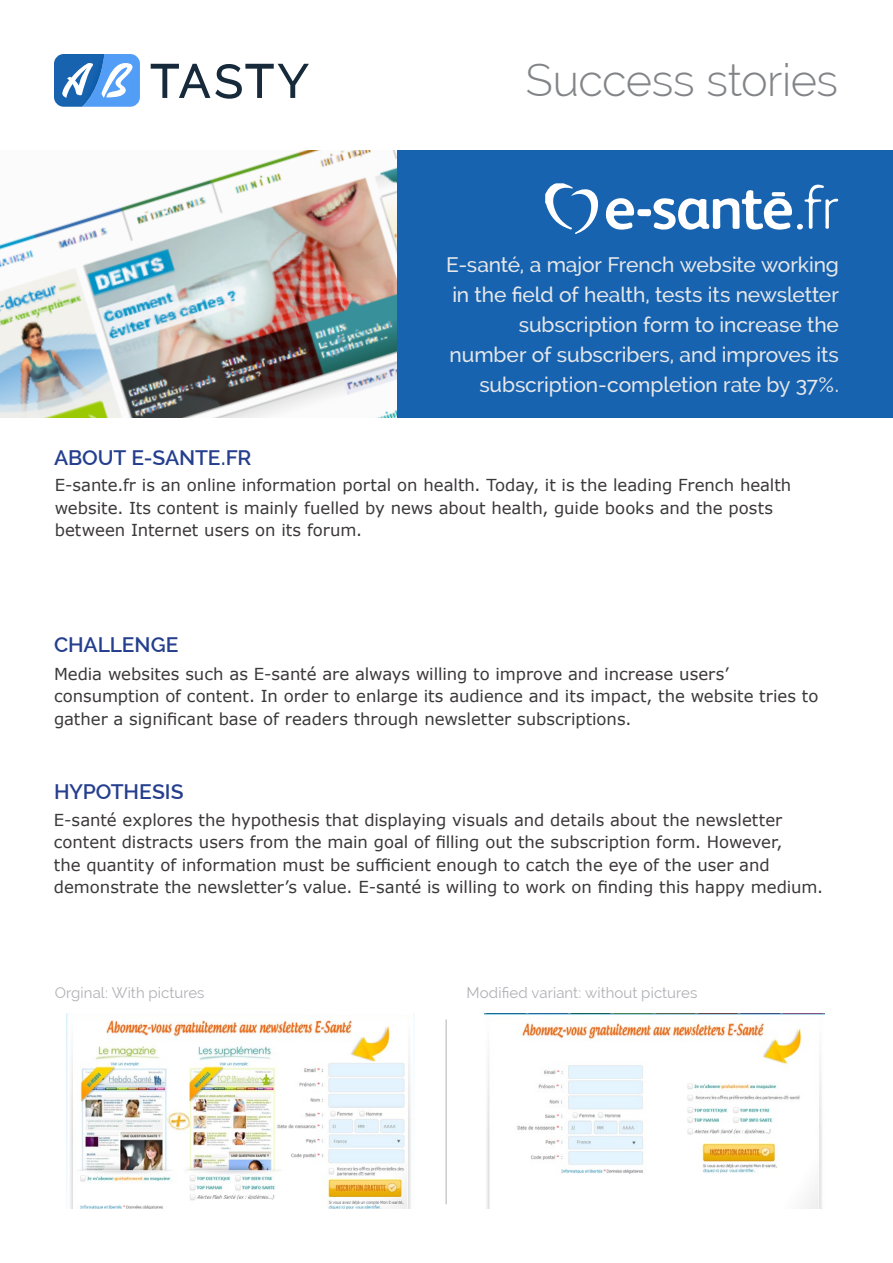
<style>
.page{position:relative;width:893px;height:1263px;background:#fff}
.page>*{position:absolute;margin:0;border:0;box-sizing:border-box;transform-origin:0 0}
.t1{font:300 45px "Raleway";letter-spacing:-.01em;color:#828487}
.t2{font:500 21px/30px "Raleway";letter-spacing:-.005em;color:#e6e7e9;text-align:right}
.Title_1{font:600 21px "Raleway";letter-spacing:-.005em;color:#253f8e}
.Body{font:16.5px/22.5px "Verdana";color:#3b3839}
.Paragraph_Style_1{font:15px "Raleway";letter-spacing:.005em;color:#b0b1b5}
</style>
<div class="page">
<svg style="left:151px;top:64px;width:158px;height:35px"></svg>
<svg style="left:54px;top:54px;width:86px;height:53px"></svg>
<div style="left:0;top:151px;width:893px;height:267px;background:#1763b0"></div>
<img style="left:0;top:151px;width:397px;height:267px">
<svg style="left:545px;top:183px;width:53px;height:51px"></svg>
<svg style="left:605px;top:184px;width:233px;height:46px"></svg>
<img style="left:67px;top:1013px;width:344px;height:196px">
<img style="left:485px;top:1013px;width:340px;height:196px">
<hr style="left:446px;top:1019px;width:1px;height:185px;background:#b0b1b5">
<p class="t1" style="left:526px;top:54px;width:314px">Success stories</p>
<p class="Title_1" style="left:54px;top:446px;width:199px">ABOUT E-SANTE.FR</p>
<p class="t2" style="left:446px;top:249px;width:394px">E-santé, a major French website working in the field of health, tests its newsletter subscription form to increase the number of subscribers, and improves its subscription-completion rate by 37%.</p>
<p class="Body" style="left:55px;top:474px;width:738px">E-sante.fr is an online information portal on health. Today, it is the leading French health website. Its content is mainly fuelled by news about health, guide books and the posts between Internet users on its forum.</p>
<p class="Title_1" style="left:54px;top:633px;width:126px">CHALLENGE</p>
<p class="Body" style="left:54px;top:662px;width:766px">Media websites such as E-santé are always willing to improve and increase users’ consumption of content. In order to enlarge its audience and its impact, the website tries to gather a significant base of readers through newsletter subscriptions.</p>
<p class="Title_1" style="left:54px;top:779px;width:131px">HYPOTHESIS</p>
<p class="Body" style="left:54px;top:808px;width:771px">E-santé explores the hypothesis that displaying visuals and details about the newsletter content distracts users from the main goal of filling out the subscription form. However,<br>the quantity of information must be sufficient enough to catch the eye of the user and demonstrate the newsletter’s value. E-santé is willing to work on finding this happy medium.</p>
<p class="Paragraph_Style_1" style="left:55px;top:984px;width:151px">Orginal: With pictures</p>
<p class="Paragraph_Style_1" style="left:467px;top:984px;width:232px">Modified variant: without pictures</p>
</div>
